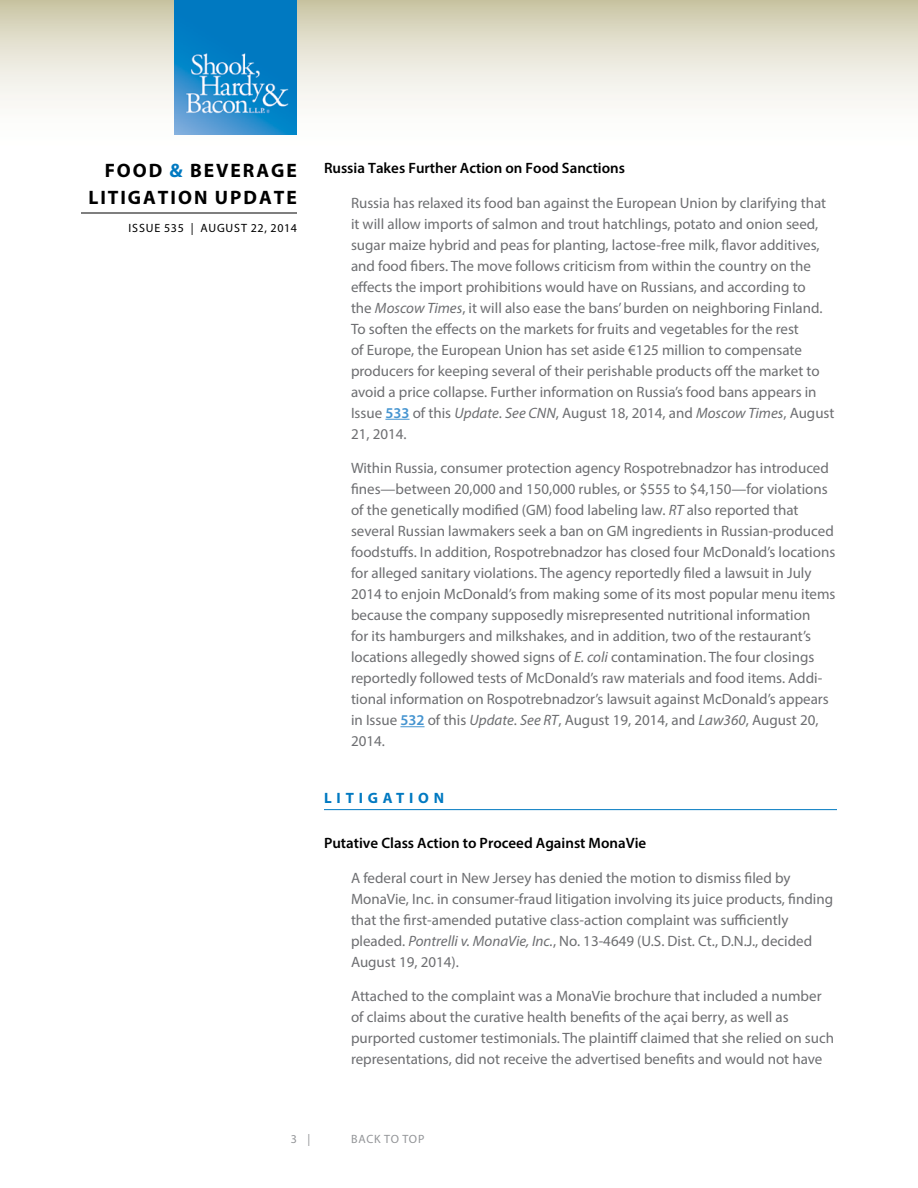
<style>
.page{position:relative;width:918px;height:1188px;background:#fff}
.page>*{position:absolute;margin:0;border:0;box-sizing:border-box;transform-origin:0 0}
.t1{font:700 19.5px/27px "Myriad Pro";letter-spacing:.1em;color:#000}
.t2{font:15px/21px "Myriad Pro";color:#6d6e71}
.t3{font:600 15px "Myriad Pro";color:#000}
.t4{font:700 15px "Myriad Pro";letter-spacing:.32em;color:#0079c1}
.t5{font:12px "Myriad Pro";letter-spacing:.05em;color:#000}
.t6{font:12px "Myriad Pro";color:#939598}
.s1{color:#0079c1}
.s2{font-style:italic}
.s3{font-weight:600;color:#4594d0}
</style>
<div class="page">
<svg style="left:0;top:0;width:918px;height:135px"></svg>
<hr style="left:81px;top:213px;width:216px;height:1px;background:#000">
<img style="left:175px;top:0;width:122px;height:135px">
<svg style="left:385px;top:419px;width:25px;height:1px"></svg>
<svg style="left:400px;top:726px;width:25px;height:1px"></svg>
<hr style="left:324px;top:809px;width:513px;height:1px;background:#0079c1">
<h1 class="t1" style="left:88px;top:156px;width:210px;text-indent:16px">FOOD <span class="s1">&amp;</span> BEVERAGE<br>LITIGATION UPDATE</h1>
<p class="t5" style="left:129px;top:221px;width:170px">Issue 535 | AUGUST 22, 2014</p>
<p class="t3" style="left:324px;top:159px;width:303px">Russia Takes Further Action on Food Sanctions</p>
<p class="t2" style="left:351px;top:192px;width:485px">Russia has relaxed its food ban against the European Union by clarifying that it will allow imports of salmon and trout hatchlings, potato and onion seed, sugar maize hybrid and peas for planting, lactose-free milk, flavor additives, and food fibers. The move follows criticism from within the country on the effects the import prohibitions would have on Russians, and according to<br>the <span class="s2">Moscow Times</span>, it will also ease the bans’ burden on neighboring Finland.<br>To soften the effects on the markets for fruits and vegetables for the rest<br>of Europe, the European Union has set aside €125 million to compensate producers for keeping several of their perishable products off the market to avoid a price collapse. Further information on Russia’s food bans appears in Issue <span class="s3">533</span> of this <span class="s2">Update</span>. <span class="s2">See CNN</span>, August 18, 2014, and <span class="s2">Moscow Times</span>, August 21, 2014.</p>
<p class="t2" style="left:351px;top:457px;width:486px">Within Russia, consumer protection agency Rospotrebnadzor has introduced fines—between 20,000 and 150,000 rubles, or $555 to $4,150—for violations of the genetically modified (GM) food labeling law. <span class="s2">RT</span> also reported that several Russian lawmakers seek a ban on GM ingredients in Russian-produced foodstuffs. In addition, Rospotrebnadzor has closed four McDonald’s locations for alleged sanitary violations. The agency reportedly filed a lawsuit in July 2014 to enjoin McDonald’s from making some of its most popular menu items because the company supposedly misrepresented nutritional information<br>for its hamburgers and milkshakes, and in addition, two of the restaurant’s locations allegedly showed signs of <span class="s2">E. coli</span> contamination. The four closings reportedly followed tests of McDonald’s raw materials and food items. Addi&shy;tional information on Rospotrebnadzor’s lawsuit against McDonald’s appears in Issue <span class="s3">532</span> of this <span class="s2">Update</span>. <span class="s2">See RT</span>, August 19, 2014, and <span class="s2">Law360</span>, August 20, 2014.</p>
<p class="t4" style="left:324px;top:788px;width:122px">LITIGATION</p>
<p class="t3" style="left:324px;top:834px;width:324px">Putative Class Action to Proceed Against MonaVie</p>
<p class="t2" style="left:351px;top:867px;width:484px">A federal court in New Jersey has denied the motion to dismiss filed by MonaVie, Inc. in consumer-fraud litigation involving its juice products, finding that the first-amended putative class-action complaint was sufficiently pleaded. <span class="s2">Pontrelli v. MonaVie, Inc.</span>, No. 13-4649 (U.S. Dist. Ct., D.N.J., decided August 19, 2014).</p>
<p class="t2" style="left:351px;top:985px;width:485px">Attached to the complaint was a MonaVie brochure that included a number of claims about the curative health benefits of the açai berry, as well as purported customer testimonials. The plaintiff claimed that she relied on such representations, did not receive the advertised benefits and would not have</p>
<p class="t6" style="left:291px;top:1132px;width:21px">3 |</p>
<p class="t6" style="left:351px;top:1132px;width:9px">bac</p>
<p class="t6" style="left:374px;top:1132px;width:37px">k to top</p>
</div>
